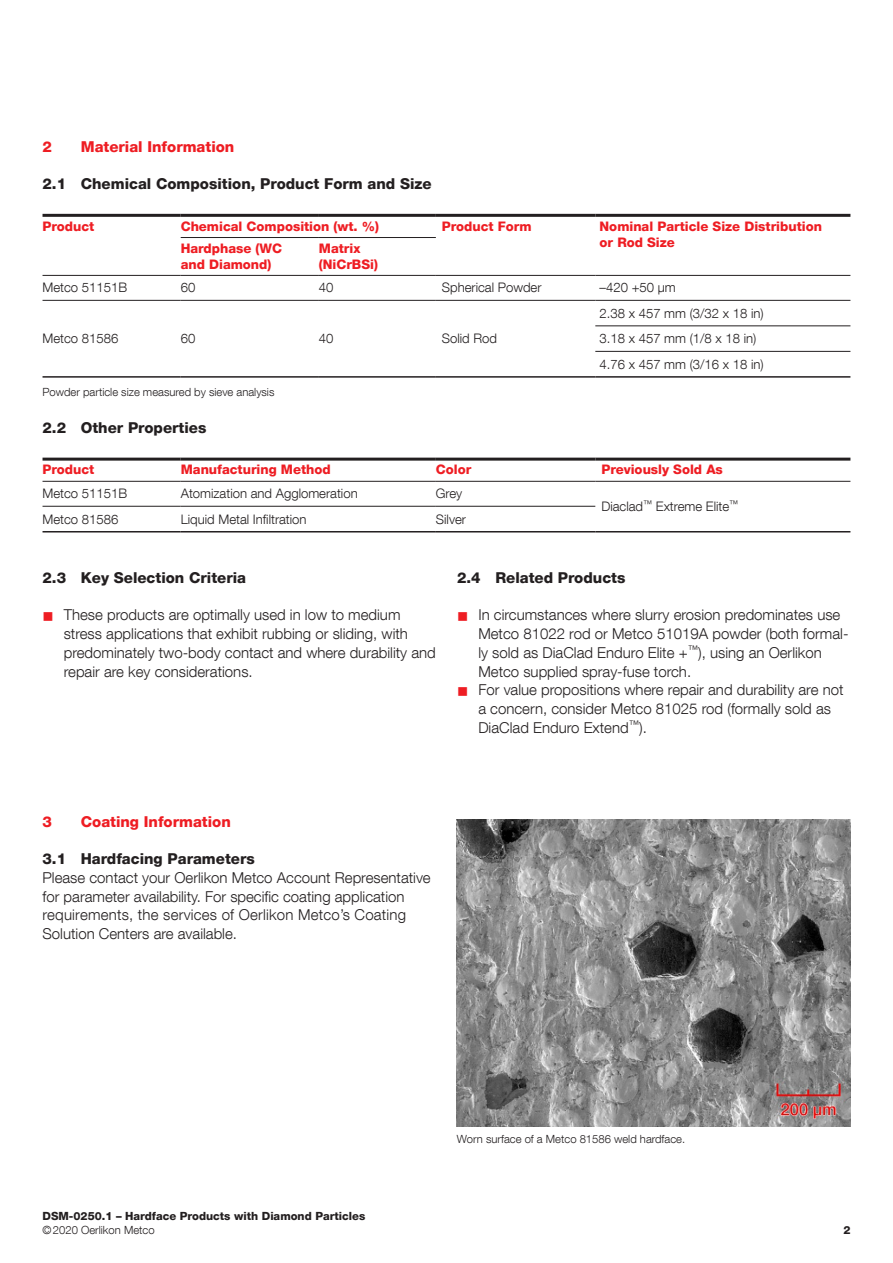
<style>
.page{position:relative;width:893px;height:1263px;background:#fff}
.page>*{position:absolute;margin:0;border:0;box-sizing:border-box;transform-origin:0 0}
.t1{font:300 15px/18.8px "Helvetica Neue LT Com";color:#231f20}
.t2{font:800 15px "Helvetica Neue LT Com";color:#231f20}
.t3{font:800 15px "Helvetica Neue LT Com";color:#ee1d23}
.t4{font:300 13.2px/25.5px "Helvetica Neue LT Com";color:#231f20}
.t5{font:800 13.2px/16.5px "Helvetica Neue LT Com";color:#ee1d23}
.t6{font:300 11.25px "Helvetica Neue LT Com";color:#231f20}
.t7{font:800 11.25px "Helvetica Neue LT Com";color:#231f20}
.s1{color:#ee1d23}
</style>
<div class="page">
<hr style="left:181px;top:275px;width:138px;height:1px;background:#231f20">
<hr style="left:319px;top:275px;width:117px;height:1px;background:#231f20">
<hr style="left:181px;top:300px;width:138px;height:1px;background:#231f20">
<hr style="left:319px;top:300px;width:117px;height:1px;background:#231f20">
<hr style="left:436px;top:300px;width:159px;height:1px;background:#231f20">
<hr style="left:595px;top:300px;width:255px;height:1px;background:#231f20">
<hr style="left:595px;top:326px;width:255px;height:1px;background:#231f20">
<hr style="left:595px;top:351px;width:255px;height:1px;background:#231f20">
<hr style="left:595px;top:275px;width:255px;height:1px;background:#231f20">
<hr style="left:43px;top:275px;width:138px;height:1px;background:#231f20">
<hr style="left:43px;top:300px;width:138px;height:1px;background:#231f20">
<hr style="left:43px;top:214px;width:138px;height:3px;background:#231f20">
<hr style="left:595px;top:214px;width:255px;height:3px;background:#231f20">
<hr style="left:43px;top:376px;width:138px;height:2px;background:#231f20">
<hr style="left:181px;top:376px;width:138px;height:2px;background:#231f20">
<hr style="left:319px;top:376px;width:117px;height:2px;background:#231f20">
<hr style="left:436px;top:376px;width:159px;height:2px;background:#231f20">
<hr style="left:595px;top:376px;width:255px;height:2px;background:#231f20">
<hr style="left:181px;top:214px;width:138px;height:3px;background:#231f20">
<hr style="left:319px;top:214px;width:117px;height:3px;background:#231f20">
<hr style="left:181px;top:237px;width:138px;height:1px;background:#231f20">
<hr style="left:319px;top:237px;width:117px;height:1px;background:#231f20">
<hr style="left:436px;top:214px;width:159px;height:3px;background:#231f20">
<hr style="left:436px;top:275px;width:159px;height:1px;background:#231f20">
<hr style="left:181px;top:506px;width:255px;height:1px;background:#231f20">
<hr style="left:436px;top:506px;width:159px;height:1px;background:#231f20">
<hr style="left:43px;top:506px;width:138px;height:1px;background:#231f20">
<hr style="left:43px;top:458px;width:138px;height:3px;background:#231f20">
<hr style="left:181px;top:458px;width:255px;height:3px;background:#231f20">
<hr style="left:436px;top:458px;width:159px;height:3px;background:#231f20">
<hr style="left:595px;top:458px;width:255px;height:3px;background:#231f20">
<hr style="left:43px;top:481px;width:138px;height:1px;background:#231f20">
<hr style="left:181px;top:481px;width:255px;height:1px;background:#231f20">
<hr style="left:436px;top:481px;width:159px;height:1px;background:#231f20">
<hr style="left:595px;top:481px;width:255px;height:1px;background:#231f20">
<hr style="left:43px;top:531px;width:138px;height:1px;background:#231f20">
<hr style="left:181px;top:531px;width:255px;height:1px;background:#231f20">
<hr style="left:436px;top:531px;width:159px;height:1px;background:#231f20">
<hr style="left:595px;top:531px;width:255px;height:1px;background:#231f20">
<img style="left:457px;top:819px;width:393px;height:308px">
<p class="t3" style="left:43px;top:137px;width:11px">2</p>
<p class="t3" style="left:81px;top:137px;width:155px">Material Information</p>
<p class="t2" style="left:43px;top:175px;width:391px">2.1 Chemical Composition, Product Form and Size</p>
<p class="t5" style="left:43px;top:218px;width:53px">Product</p>
<p class="t5" style="left:181px;top:218px;width:200px">Chemical Composition (wt. %)</p>
<p class="t5" style="left:442px;top:218px;width:91px">Product Form</p>
<p class="t5" style="left:600px;top:218px;width:224px">Nominal Particle Size Distribution or Rod Size</p>
<p class="t5" style="left:181px;top:240px;width:103px">Hardphase (WC and Diamond)</p>
<p class="t5" style="left:319px;top:240px;width:61px">Matrix (NiCrBSi)</p>
<p class="t4" style="left:43px;top:275px;width:86px">Metco 51151B</p>
<p class="t4" style="left:181px;top:275px;width:16px">60</p>
<p class="t4" style="left:319px;top:275px;width:16px">40</p>
<p class="t4" style="left:442px;top:275px;width:101px">Spherical Powder</p>
<p class="t4" style="left:600px;top:275px;width:78px">–420 +50 µm</p>
<p class="t4" style="left:43px;top:326px;width:77px">Metco 81586</p>
<p class="t4" style="left:181px;top:326px;width:16px">60</p>
<p class="t4" style="left:319px;top:326px;width:16px">40</p>
<p class="t4" style="left:442px;top:326px;width:57px">Solid Rod</p>
<p class="t4" style="left:600px;top:300px;width:166px">2.38 x 457 mm (3/32 x 18 in)<br>3.18 x 457 mm (1/8 x 18 in)<br>4.76 x 457 mm (3/16 x 18 in)</p>
<p class="t6" style="left:43px;top:385px;width:233px">Powder particle size measured by sieve analysis</p>
<p class="t2" style="left:43px;top:419px;width:165px">2.2 Other Properties</p>
<p class="t5" style="left:43px;top:461px;width:53px">Product</p>
<p class="t5" style="left:181px;top:461px;width:152px">Manufacturing Method</p>
<p class="t5" style="left:436px;top:461px;width:37px">Color</p>
<p class="t5" style="left:601px;top:461px;width:123px">Previously Sold As</p>
<p class="t4" style="left:43px;top:480px;width:86px">Metco 51151B</p>
<p class="t4" style="left:181px;top:480px;width:178px">Atomization and Agglomeration</p>
<p class="t4" style="left:436px;top:480px;width:28px">Grey</p>
<p class="t4" style="left:601px;top:493px;width:139px">Diaclad<sup>™</sup> Extreme Elite<sup>™</sup></p>
<p class="t4" style="left:43px;top:506px;width:77px">Metco 81586</p>
<p class="t4" style="left:181px;top:506px;width:127px">Liquid Metal Infiltration</p>
<p class="t4" style="left:436px;top:506px;width:32px">Silver</p>
<p class="t2" style="left:43px;top:569px;width:205px">2.3 Key Selection Criteria</p>
<p class="t1" style="left:64px;top:605px;width:374px;text-indent:-21px"><span class="s1">■</span> These products are optimally used in low to medium stress applications that exhibit rubbing or sliding, with predominately two-body contact and where durability and repair are key considerations.</p>
<p class="t2" style="left:457px;top:569px;width:170px">2.4 Related Products</p>
<p class="t1" style="left:478px;top:605px;width:372px;text-indent:-21px"><span class="s1">■</span> In circumstances where slurry erosion predominates use Metco 81022 rod or Metco 51019A powder (both formal&shy;ly sold as DiaClad Enduro Elite +<sup>™</sup>), using an Oerlikon Metco supplied spray-fuse torch.</p>
<p class="t1" style="left:478px;top:680px;width:367px;text-indent:-21px"><span class="s1">■</span> For value propositions where repair and durability are not a concern, consider Metco 81025 rod (formally sold as<br>DiaClad Enduro Extend<sup>™</sup>).</p>
<p class="t3" style="left:43px;top:812px;width:11px">3</p>
<p class="t3" style="left:81px;top:812px;width:152px">Coating Information</p>
<p class="t2" style="left:43px;top:850px;width:214px">3.1 Hardfacing Parameters</p>
<p class="t1" style="left:43px;top:868px;width:390px">Please contact your Oerlikon Metco Account Representative for parameter availability. For specific coating application requirements, the services of Oerlikon Metco’s Coating Solution Centers are available.</p>
<p class="t6" style="left:457px;top:1132px;width:230px">Worn surface of a Metco 81586 weld hardface.</p>
<p class="t7" style="left:43px;top:1209px;width:324px">DSM-0250.1 – Hardface Products with Diamond Particles</p>
<p class="t6" style="left:43px;top:1223px;width:114px">©2020 Oerlikon Metco</p>
<p class="t7" style="left:843px;top:1223px;width:9px">2</p>
</div>
